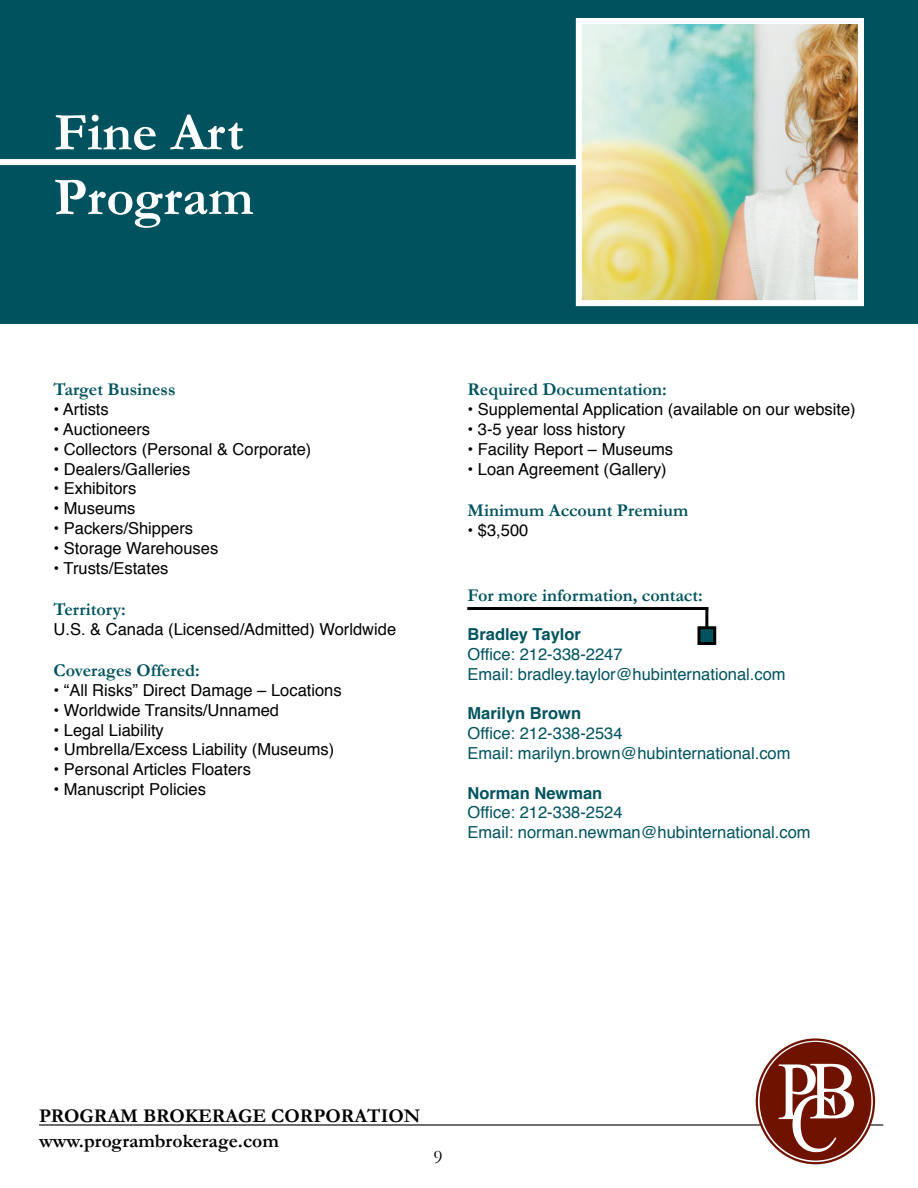
<style>
.page{position:relative;width:918px;height:1188px;background:#fff}
.page>*{position:absolute;margin:0;border:0;box-sizing:border-box;transform-origin:0 0}
.t1{font:700 54px/64.8px "Garamond";color:#fff}
.t2{font:700 19.5px "Garamond";color:#000}
.t3{font:19.5px "Garamond";color:#000}
.t4{font:700 18px "Garamond";color:#00535e}
.t5{font:16.5px "Helvetica";color:#000}
.t6{font:16.5px/19.8px "Helvetica";color:#00535e}
.t7{font:700 16.5px "Helvetica";color:#00535e}
</style>
<div class="page">
<div style="left:0;top:0;width:918px;height:324px;background:#00535e"></div>
<img style="left:583px;top:25px;width:274px;height:274px">
<div style="left:576px;top:18px;width:288px;height:288px;border:6px solid #fff"></div>
<div style="left:0;top:159px;width:579px;height:6px;background:#fff"></div>
<hr style="left:39px;top:1124px;width:844px;height:2px;background:#000">
<svg style="left:756px;top:1039px;width:119px;height:125px"></svg>
<div style="left:756px;top:1038px;width:119px;height:126px;border:2px solid #6f1200;border-radius:50%"></div>
<div style="left:760px;top:1042px;width:111px;height:119px;background:#6f1200;border-radius:50%"></div>
<svg style="left:779px;top:1064px;width:75px;height:88px"></svg>
<hr style="left:705px;top:607px;width:3px;height:35px;background:#000">
<div style="left:699px;top:628px;width:16px;height:16px;background:#00535e"></div>
<div style="left:697px;top:626px;width:19px;height:19px;border:3px solid #000"></div>
<hr style="left:467px;top:607px;width:241px;height:3px;background:#000">
<h1 class="t1" style="left:54px;top:99px;width:201px">Fine Art<br>Program</h1>
<p class="t4" style="left:54px;top:379px;width:124px">Target Business</p>
<p class="t5" style="left:54px;top:397px;width:57px">• Artists</p>
<p class="t5" style="left:54px;top:416px;width:98px">• Auctioneers</p>
<p class="t5" style="left:54px;top:436px;width:259px">• Collectors (Personal &amp; Corporate)</p>
<p class="t5" style="left:54px;top:456px;width:138px">• Dealers/Galleries</p>
<p class="t5" style="left:54px;top:476px;width:84px">• Exhibitors</p>
<p class="t5" style="left:54px;top:496px;width:83px">• Museums</p>
<p class="t5" style="left:54px;top:515px;width:141px">• Packers/Shippers</p>
<p class="t5" style="left:54px;top:535px;width:166px">• Storage Warehouses</p>
<p class="t5" style="left:54px;top:555px;width:116px">• Trusts/Estates</p>
<p class="t4" style="left:54px;top:598px;width:74px">Territory:</p>
<p class="t5" style="left:54px;top:616px;width:344px">U.S. &amp; Canada (Licensed/Admitted) Worldwide</p>
<p class="t4" style="left:54px;top:660px;width:148px">Coverages Offered:</p>
<p class="t5" style="left:54px;top:677px;width:290px">• “All Risks” Direct Damage – Locations</p>
<p class="t5" style="left:54px;top:697px;width:227px">• Worldwide Transits/Unnamed</p>
<p class="t5" style="left:54px;top:717px;width:112px">• Legal Liability</p>
<p class="t5" style="left:54px;top:737px;width:282px">• Umbrella/Excess Liability (Museums)</p>
<p class="t5" style="left:54px;top:757px;width:199px">• Personal Articles Floaters</p>
<p class="t5" style="left:54px;top:776px;width:154px">• Manuscript Policies</p>
<p class="t4" style="left:468px;top:379px;width:201px">Required Documentation:</p>
<p class="t5" style="left:468px;top:397px;width:390px">• Supplemental Application (available on our website)</p>
<p class="t5" style="left:468px;top:416px;width:159px">• 3-5 year loss history</p>
<p class="t5" style="left:468px;top:436px;width:207px">• Facility Report – Museums</p>
<p class="t5" style="left:468px;top:456px;width:201px">• Loan Agreement (Gallery)</p>
<p class="t4" style="left:468px;top:499px;width:222px">Minimum Account Premium</p>
<p class="t5" style="left:468px;top:517px;width:62px">• $3,500</p>
<p class="t4" style="left:468px;top:584px;width:237px">For more information, contact:</p>
<p class="t7" style="left:468px;top:621px;width:115px">Bradley Taylor</p>
<p class="t6" style="left:468px;top:645px;width:320px">Office: 212-338-2247<br>Email: bradley.taylor@hubinternational.com</p>
<p class="t7" style="left:468px;top:700px;width:115px">Marilyn Brown</p>
<p class="t6" style="left:468px;top:724px;width:325px">Office: 212-338-2534<br>Email: marilyn.brown@hubinternational.com</p>
<p class="t7" style="left:468px;top:779px;width:136px">Norman Newman</p>
<p class="t6" style="left:468px;top:803px;width:345px">Office: 212-338-2524<br>Email: norman.newman@hubinternational.com</p>
<p class="t2" style="left:39px;top:1104px;width:383px">PROGRAM BROKERAGE CORPORATION</p>
<p class="t2" style="left:39px;top:1129px;width:241px">www.programbrokerage.com</p>
<p class="t3" style="left:434px;top:1145px;width:11px">9</p>
</div>
